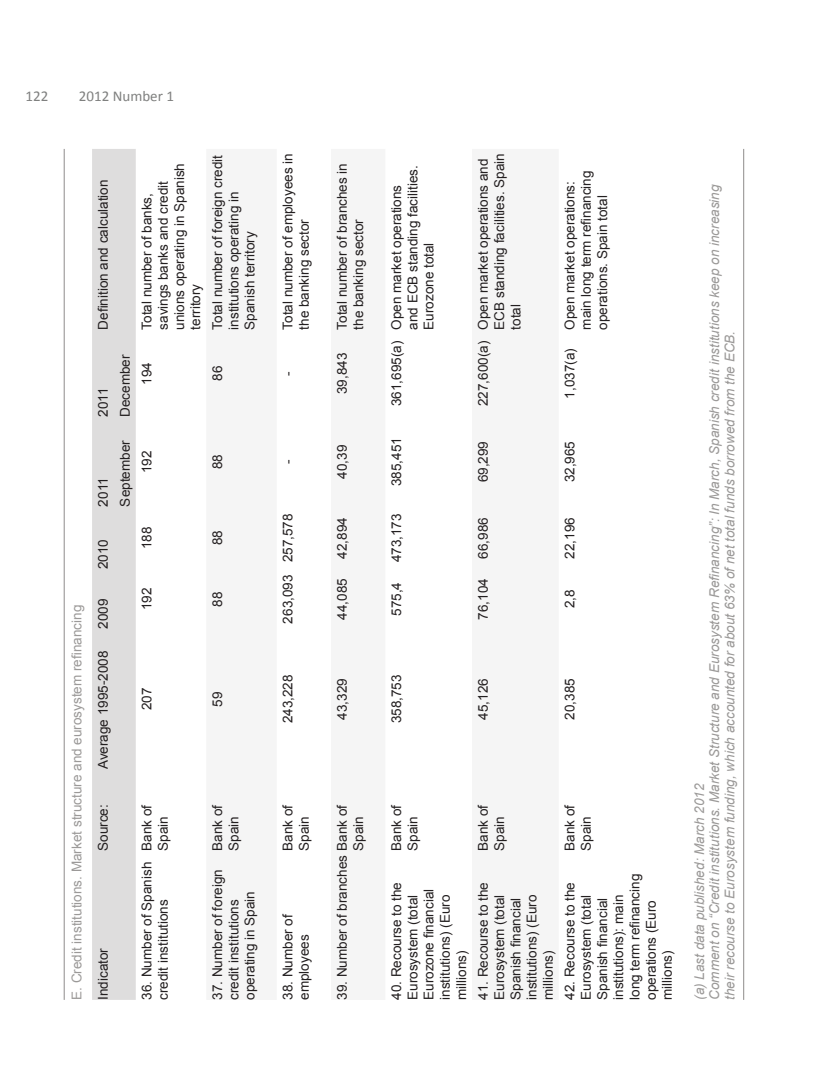
<style>
.page{position:relative;width:830px;height:1085px;background:#fff}
.page>*{position:absolute;margin:0;border:0;box-sizing:border-box;transform-origin:0 0}
.t1{font:15px "Calibri";color:#7f807f}
.t2{font:13.5px/16.2px "Arial";color:#231f20}
.Exhibit_-_Source{font:italic 13.5px/15px "Arial";color:#9b9998}
.Exhibit{font:13.5px "Arial";color:#9b9998}
</style>
<div class="page">
<div style="left:92px;top:149px;width:44px;height:850px;background:#dedddd"></div>
<hr style="left:64px;top:149px;width:1px;height:850px;background:#9b9998">
<hr style="left:742px;top:149px;width:1px;height:850px;background:#9b9998">
<p class="t1" style="left:26px;top:86px;width:24px">122</p>
<p class="t1" style="left:79px;top:86px;width:96px">2012 Number 1</p>
<p class="Exhibit" style="left:68px;top:999px;width:396px;rotate:-90deg">E. Credit institutions. Market structure and eurosystem refinancing</p>
<p class="t2" style="left:95px;top:330px;width:152px;rotate:-90deg">Definition and calculation</p>
<p class="t2" style="left:139px;top:330px;width:168px;rotate:-90deg">Total number of banks, savings banks and credit unions operating in Spanish territory</p>
<p class="t2" style="left:209px;top:330px;width:176px;rotate:-90deg">Total number of foreign credit institutions operating in<br>Spanish territory</p>
<p class="t2" style="left:95px;top:417px;width:31px;rotate:-90deg">2011</p>
<p class="t2" style="left:117px;top:417px;width:64px;rotate:-90deg">December</p>
<p class="t2" style="left:139px;top:384px;width:24px;rotate:-90deg">194</p>
<p class="t2" style="left:95px;top:506px;width:31px;rotate:-90deg">2011</p>
<p class="t2" style="left:117px;top:506px;width:68px;rotate:-90deg">September</p>
<p class="t2" style="left:95px;top:569px;width:32px;rotate:-90deg">2010</p>
<p class="t2" style="left:95px;top:628px;width:32px;rotate:-90deg">2009</p>
<p class="t2" style="left:95px;top:769px;width:120px;rotate:-90deg">Average 1995-2008</p>
<p class="t2" style="left:139px;top:473px;width:24px;rotate:-90deg">192</p>
<p class="t2" style="left:139px;top:549px;width:24px;rotate:-90deg">188</p>
<p class="t2" style="left:139px;top:610px;width:24px;rotate:-90deg">192</p>
<p class="t2" style="left:139px;top:710px;width:24px;rotate:-90deg">207</p>
<p class="t2" style="left:209px;top:381px;width:17px;rotate:-90deg">86</p>
<p class="t2" style="left:209px;top:469px;width:17px;rotate:-90deg">88</p>
<p class="t2" style="left:209px;top:545px;width:17px;rotate:-90deg">88</p>
<p class="t2" style="left:209px;top:606px;width:17px;rotate:-90deg">88</p>
<p class="t2" style="left:209px;top:706px;width:17px;rotate:-90deg">59</p>
<p class="t2" style="left:95px;top:850px;width:48px;rotate:-90deg">Source:</p>
<p class="t2" style="left:95px;top:999px;width:53px;rotate:-90deg">Indicator</p>
<p class="t2" style="left:139px;top:850px;width:48px;rotate:-90deg">Bank of<br>Spain</p>
<p class="t2" style="left:139px;top:999px;width:140px;rotate:-90deg">36. Number of Spanish credit institutions</p>
<p class="t2" style="left:209px;top:850px;width:48px;rotate:-90deg">Bank of<br>Spain</p>
<p class="t2" style="left:209px;top:999px;width:132px;rotate:-90deg">37. Number of foreign credit institutions operating in Spain</p>
<p class="t2" style="left:280px;top:330px;width:178px;rotate:-90deg">Total number of employees in the banking sector</p>
<p class="t2" style="left:280px;top:375px;width:6px;rotate:-90deg">-</p>
<p class="t2" style="left:280px;top:464px;width:6px;rotate:-90deg">-</p>
<p class="t2" style="left:280px;top:562px;width:50px;rotate:-90deg">257,578</p>
<p class="t2" style="left:280px;top:623px;width:50px;rotate:-90deg">263,093</p>
<p class="t2" style="left:280px;top:723px;width:50px;rotate:-90deg">243,228</p>
<p class="t2" style="left:280px;top:850px;width:48px;rotate:-90deg">Bank of<br>Spain</p>
<p class="t2" style="left:280px;top:999px;width:88px;rotate:-90deg">38. Number of employees</p>
<p class="t2" style="left:334px;top:330px;width:168px;rotate:-90deg">Total number of branches in the banking sector</p>
<p class="t2" style="left:334px;top:394px;width:43px;rotate:-90deg">39,843</p>
<p class="t2" style="left:334px;top:478px;width:35px;rotate:-90deg">40,39</p>
<p class="t2" style="left:334px;top:558px;width:43px;rotate:-90deg">42,894</p>
<p class="t2" style="left:334px;top:619px;width:43px;rotate:-90deg">44,085</p>
<p class="t2" style="left:334px;top:719px;width:43px;rotate:-90deg">43,329</p>
<p class="t2" style="left:334px;top:999px;width:197px;rotate:-90deg">39. Number of branches Bank of</p>
<p class="t2" style="left:350px;top:850px;width:36px;rotate:-90deg">Spain</p>
<p class="t2" style="left:388px;top:330px;width:166px;rotate:-90deg">Open market operations and ECB standing facilities.<br>Eurozone total</p>
<p class="t2" style="left:388px;top:406px;width:67px;rotate:-90deg">361,695(a)</p>
<p class="t2" style="left:388px;top:486px;width:50px;rotate:-90deg">385,451</p>
<p class="t2" style="left:388px;top:562px;width:50px;rotate:-90deg">473,173</p>
<p class="t2" style="left:388px;top:616px;width:35px;rotate:-90deg">575,4</p>
<p class="t2" style="left:388px;top:723px;width:50px;rotate:-90deg">358,753</p>
<p class="t2" style="left:475px;top:330px;width:178px;rotate:-90deg">Open market operations and<br>ECB standing facilities. Spain total</p>
<p class="t2" style="left:475px;top:406px;width:67px;rotate:-90deg">227,600(a)</p>
<p class="t2" style="left:475px;top:482px;width:43px;rotate:-90deg">69,299</p>
<p class="t2" style="left:475px;top:558px;width:43px;rotate:-90deg">66,986</p>
<p class="t2" style="left:475px;top:619px;width:43px;rotate:-90deg">76,104</p>
<p class="t2" style="left:475px;top:719px;width:43px;rotate:-90deg">45,126</p>
<p class="t2" style="left:561px;top:330px;width:161px;rotate:-90deg">Open market operations: main long term refinancing operations. Spain total</p>
<p class="t2" style="left:561px;top:398px;width:52px;rotate:-90deg">1,037(a)</p>
<p class="t2" style="left:561px;top:482px;width:43px;rotate:-90deg">32,965</p>
<p class="t2" style="left:561px;top:558px;width:43px;rotate:-90deg">22,196</p>
<p class="t2" style="left:561px;top:608px;width:20px;rotate:-90deg">2,8</p>
<p class="t2" style="left:561px;top:719px;width:43px;rotate:-90deg">20,385</p>
<p class="t2" style="left:388px;top:850px;width:48px;rotate:-90deg">Bank of<br>Spain</p>
<p class="t2" style="left:475px;top:850px;width:48px;rotate:-90deg">Bank of<br>Spain</p>
<p class="t2" style="left:561px;top:850px;width:48px;rotate:-90deg">Bank of<br>Spain</p>
<p class="t2" style="left:388px;top:999px;width:119px;rotate:-90deg">40. Recourse to the<br>Eurosystem (total<br>Eurozone financial institutions) (Euro millions)</p>
<p class="t2" style="left:475px;top:999px;width:119px;rotate:-90deg">41. Recourse to the<br>Eurosystem (total<br>Spanish financial institutions) (Euro millions)</p>
<p class="t2" style="left:561px;top:999px;width:128px;rotate:-90deg">42. Recourse to the<br>Eurosystem (total<br>Spanish financial institutions): main long term refinancing operations (Euro millions)</p>
<p class="Exhibit_-_Source" style="left:692px;top:999px;width:816px;rotate:-90deg">(a) Last data published: March 2012<br>Comment on “Credit institutions. Market Structure and Eurosystem Refinancing”: In March, Spanish credit institutions keep on increasing their recourse to Eurosystem funding, which accounted for about 63% of net total funds borrowed from the ECB.</p>
</div>
